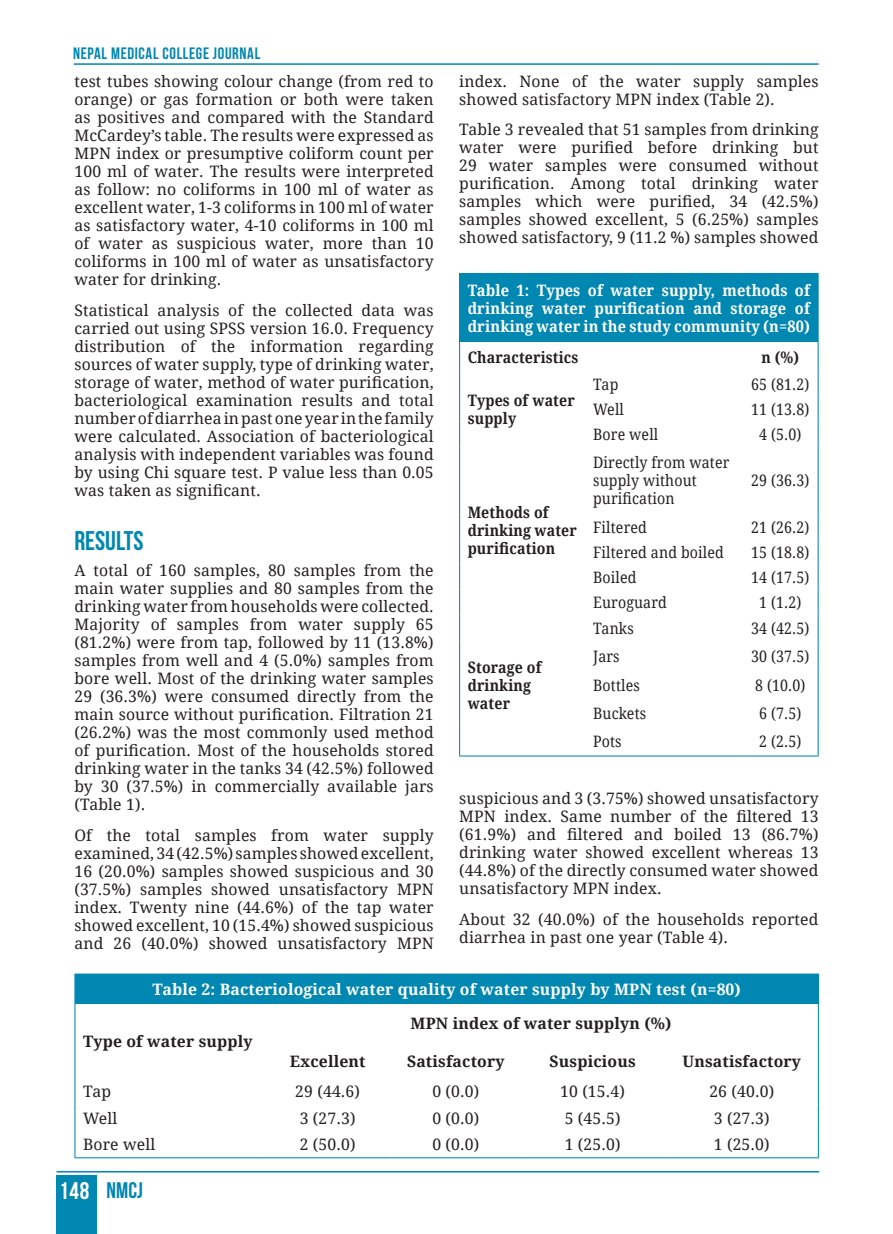
<style>
.page{position:relative;width:893px;height:1234px;background:#fff}
.page>*{position:absolute;margin:0;border:0;box-sizing:border-box;transform-origin:0 0}
.subhead{font:700 27px "Bebas Neue";color:#0087b2}
.t1{font:700 22.5px "Bebas Neue";color:#0087b2}
.t2{font:700 16.5px "Bebas Neue";letter-spacing:.04em;color:#0087b2}
.MAIN_TEXT_PARA{font:15.75px/18px "Droid Serif";letter-spacing:.01em;color:#231f20;text-align:justify}
.MAIN_TEXT_PARA-2{font:15.75px/18px "Droid Serif";letter-spacing:.01em;color:#231f20;scale:.9 1}
.MAIN_TEXT_PARA-3{font:700 15.75px/18px "Droid Serif";letter-spacing:.01em;color:#fff;text-align:justify;scale:.93 1}
.MAIN_TEXT_PARA-4{font:700 15.75px/18px "Droid Serif";letter-spacing:.01em;color:#231f20;scale:.9 1}
.MAIN_TEXT_PARA-5{font:700 15.75px "Droid Serif";letter-spacing:.01em;color:#231f20}
.MAIN_TEXT_PARA-6{font:700 15.75px "Droid Serif";letter-spacing:.01em;color:#fff}
.s1{font-size:24px;color:#fff}
</style>
<div class="page">
<hr style="left:74px;top:63px;width:745px;height:2px;background:#0087b2">
<div style="left:57px;top:1174px;width:40px;height:59px;background:#0087b2"></div>
<hr style="left:57px;top:1170px;width:762px;height:2px;background:#0087b2">
<div style="left:75px;top:973px;width:743px;height:30px;background:#0087b2"></div>
<hr style="left:74px;top:973px;width:190px;height:1px;background:#0087b2">
<svg style="left:74px;top:974px;width:1px;height:29px"></svg>
<hr style="left:665px;top:973px;width:154px;height:1px;background:#0087b2">
<svg style="left:818px;top:974px;width:1px;height:29px"></svg>
<hr style="left:74px;top:1003px;width:1px;height:39px;background:#0087b2">
<hr style="left:818px;top:1003px;width:1px;height:39px;background:#0087b2">
<hr style="left:74px;top:1042px;width:1px;height:35px;background:#0087b2">
<hr style="left:818px;top:1042px;width:1px;height:35px;background:#0087b2">
<svg style="left:74px;top:1077px;width:1px;height:79px"></svg>
<svg style="left:818px;top:1077px;width:1px;height:79px"></svg>
<hr style="left:74px;top:1156px;width:190px;height:1px;background:#0087b2">
<hr style="left:264px;top:1156px;width:128px;height:1px;background:#0087b2">
<hr style="left:392px;top:1156px;width:128px;height:1px;background:#0087b2">
<hr style="left:520px;top:1156px;width:145px;height:1px;background:#0087b2">
<hr style="left:665px;top:1156px;width:154px;height:1px;background:#0087b2">
<div style="left:460px;top:273px;width:358px;height:69px;background:#0087b2"></div>
<hr style="left:459px;top:273px;width:126px;height:1px;background:#0087b2">
<hr style="left:459px;top:274px;width:1px;height:68px;background:#0087b2">
<hr style="left:742px;top:273px;width:77px;height:1px;background:#0087b2">
<hr style="left:818px;top:274px;width:1px;height:68px;background:#0087b2">
<svg style="left:459px;top:342px;width:1px;height:104px"></svg>
<svg style="left:818px;top:342px;width:1px;height:104px"></svg>
<hr style="left:459px;top:446px;width:1px;height:68px;background:#0087b2">
<hr style="left:818px;top:446px;width:1px;height:68px;background:#0087b2">
<svg style="left:459px;top:514px;width:1px;height:155px"></svg>
<svg style="left:818px;top:514px;width:1px;height:155px"></svg>
<hr style="left:459px;top:669px;width:1px;height:30px;background:#0087b2">
<hr style="left:818px;top:669px;width:1px;height:30px;background:#0087b2">
<svg style="left:459px;top:699px;width:1px;height:56px"></svg>
<svg style="left:818px;top:699px;width:1px;height:56px"></svg>
<hr style="left:459px;top:755px;width:126px;height:1px;background:#0087b2">
<hr style="left:585px;top:755px;width:157px;height:1px;background:#0087b2">
<hr style="left:742px;top:755px;width:77px;height:1px;background:#0087b2">
<p class="t2" style="left:73px;top:44px;width:189px">NEPAL MEDICAL COLLEGE JOURNAL</p>
<p class="MAIN_TEXT_PARA" style="left:74px;top:71px;width:361px">test tubes showing colour change (from red to orange) or gas formation or both were taken as positives and compared with the Standard McCardey’s table. The results were expressed as MPN index or presumptive coliform count per 100 ml of water. The results were interpreted as follow: no coliforms in 100 ml of water as excellent water, 1-3 coliforms in 100 ml of water as satisfactory water, 4-10 coliforms in 100 ml of water as suspicious water, more than 10 coliforms in 100 ml of water as unsatisfactory water for drinking.</p>
<p class="MAIN_TEXT_PARA" style="left:74px;top:300px;width:361px">Statistical analysis of the collected data was carried out using SPSS version 16.0. Frequency distribution of the information regarding sources of water supply, type of drinking water, storage of water, method of water purification, bacteriological examination results and total number of diarrhea in past one year in the family were calculated. Association of bacteriological analysis with independent variables was found by using Chi square test. P value less than 0.05 was taken as significant.</p>
<p class="subhead" style="left:74px;top:525px;width:71px">RESULTS</p>
<p class="MAIN_TEXT_PARA" style="left:74px;top:560px;width:361px">A total of 160 samples, 80 samples from the main water supplies and 80 samples from the drinking water from households were collected.<br>Majority of samples from water supply 65 (81.2%) were from tap, followed by 11 (13.8%) samples from well and 4 (5.0%) samples from bore well. Most of the drinking water samples 29 (36.3%) were consumed directly from the main source without purification. Filtration 21 (26.2%) was the most commonly used method of purification. Most of the households stored drinking water in the tanks 34 (42.5%) followed by 30 (37.5%) in commercially available jars (Table 1).</p>
<p class="MAIN_TEXT_PARA" style="left:74px;top:825px;width:361px">Of the total samples from water supply examined, 34 (42.5%) samples showed excellent, 16 (20.0%) samples showed suspicious and 30 (37.5%) samples showed unsatisfactory MPN index. Twenty nine (44.6%) of the tap water showed excellent, 10 (15.4%) showed suspicious and 26 (40.0%) showed unsatisfactory MPN</p>
<p class="MAIN_TEXT_PARA" style="left:459px;top:71px;width:361px">index. None of the water supply samples showed satisfactory MPN index (Table 2).</p>
<p class="MAIN_TEXT_PARA" style="left:459px;top:120px;width:361px">Table 3 revealed that 51 samples from drinking water were purified before drinking but 29 water samples were consumed without purification. Among total drinking water samples which were purified, 34 (42.5%) samples showed excellent, 5 (6.25%) samples showed satisfactory, 9 (11.2 %) samples showed</p>
<p class="MAIN_TEXT_PARA-3" style="left:468px;top:281px;width:370px">Table 1: Types of water supply, methods of drinking water purification and storage of drinking water in the study community (n=80)</p>
<p class="MAIN_TEXT_PARA-4" style="left:468px;top:347px;width:125px">Characteristics</p>
<p class="MAIN_TEXT_PARA-4" style="left:761px;top:347px;width:44px">n (%)</p>
<p class="MAIN_TEXT_PARA-4" style="left:468px;top:390px;width:121px">Types of water supply</p>
<p class="MAIN_TEXT_PARA-2" style="left:593px;top:375px;width:30px">Tap</p>
<p class="MAIN_TEXT_PARA-2" style="left:751px;top:375px;width:66px">65 (81.2)</p>
<p class="MAIN_TEXT_PARA-2" style="left:593px;top:400px;width:36px">Well</p>
<p class="MAIN_TEXT_PARA-2" style="left:751px;top:400px;width:66px">11 (13.8)</p>
<p class="MAIN_TEXT_PARA-2" style="left:593px;top:425px;width:74px">Bore well</p>
<p class="MAIN_TEXT_PARA-2" style="left:759px;top:425px;width:48px">4 (5.0)</p>
<p class="MAIN_TEXT_PARA-4" style="left:468px;top:503px;width:123px">Methods of drinking water purification</p>
<p class="MAIN_TEXT_PARA-4" style="left:468px;top:657px;width:84px">Storage of drinking water</p>
<p class="MAIN_TEXT_PARA-2" style="left:593px;top:453px;width:153px">Directly from water supply without purification</p>
<p class="MAIN_TEXT_PARA-2" style="left:751px;top:471px;width:66px">29 (36.3)</p>
<p class="MAIN_TEXT_PARA-2" style="left:593px;top:517px;width:61px">Filtered</p>
<p class="MAIN_TEXT_PARA-2" style="left:751px;top:517px;width:66px">21 (26.2)</p>
<p class="MAIN_TEXT_PARA-2" style="left:593px;top:542px;width:147px">Filtered and boiled</p>
<p class="MAIN_TEXT_PARA-2" style="left:751px;top:542px;width:66px">15 (18.8)</p>
<p class="MAIN_TEXT_PARA-2" style="left:593px;top:567px;width:50px">Boiled</p>
<p class="MAIN_TEXT_PARA-2" style="left:751px;top:567px;width:66px">14 (17.5)</p>
<p class="MAIN_TEXT_PARA-2" style="left:593px;top:592px;width:84px">Euroguard</p>
<p class="MAIN_TEXT_PARA-2" style="left:759px;top:592px;width:48px">1 (1.2)</p>
<p class="MAIN_TEXT_PARA-2" style="left:593px;top:619px;width:47px">Tanks</p>
<p class="MAIN_TEXT_PARA-2" style="left:751px;top:619px;width:66px">34 (42.5)</p>
<p class="MAIN_TEXT_PARA-2" style="left:593px;top:646px;width:31px">Jars</p>
<p class="MAIN_TEXT_PARA-2" style="left:751px;top:646px;width:66px">30 (37.5)</p>
<p class="MAIN_TEXT_PARA-2" style="left:593px;top:675px;width:53px">Bottles</p>
<p class="MAIN_TEXT_PARA-2" style="left:755px;top:675px;width:57px">8 (10.0)</p>
<p class="MAIN_TEXT_PARA-2" style="left:593px;top:704px;width:60px">Buckets</p>
<p class="MAIN_TEXT_PARA-2" style="left:759px;top:704px;width:48px">6 (7.5)</p>
<p class="MAIN_TEXT_PARA-2" style="left:593px;top:732px;width:33px">Pots</p>
<p class="MAIN_TEXT_PARA-2" style="left:759px;top:732px;width:48px">2 (2.5)</p>
<p class="MAIN_TEXT_PARA" style="left:459px;top:788px;width:361px">suspicious and 3 (3.75%) showed unsatisfactory MPN index. Same number of the filtered 13 (61.9%) and filtered and boiled 13 (86.7%) drinking water showed excellent whereas 13 (44.8%) of the directly consumed water showed unsatisfactory MPN index.</p>
<p class="MAIN_TEXT_PARA" style="left:459px;top:909px;width:361px">About 32 (40.0%) of the households reported diarrhea in past one year (Table 4).</p>
<p class="MAIN_TEXT_PARA-6" style="left:152px;top:978px;width:590px">Table 2: Bacteriological water quality of water supply by MPN test (n=80)</p>
<p class="MAIN_TEXT_PARA-5" style="left:83px;top:1029px;width:171px">Type of water supply</p>
<p class="MAIN_TEXT_PARA-5" style="left:410px;top:1012px;width:263px">MPN index of water supplyn (%)</p>
<p class="MAIN_TEXT_PARA-5" style="left:290px;top:1049px;width:77px">Excellent</p>
<p class="MAIN_TEXT_PARA-5" style="left:407px;top:1049px;width:99px">Satisfactory</p>
<p class="MAIN_TEXT_PARA-5" style="left:549px;top:1049px;width:88px">Suspicious</p>
<p class="MAIN_TEXT_PARA-5" style="left:682px;top:1049px;width:120px">Unsatisfactory</p>
<p class="MAIN_TEXT_PARA" style="left:83px;top:1082px;width:30px">Tap</p>
<p class="MAIN_TEXT_PARA" style="left:295px;top:1082px;width:66px">29 (44.6)</p>
<p class="MAIN_TEXT_PARA" style="left:432px;top:1082px;width:48px">0 (0.0)</p>
<p class="MAIN_TEXT_PARA" style="left:560px;top:1082px;width:66px">10 (15.4)</p>
<p class="MAIN_TEXT_PARA" style="left:709px;top:1082px;width:66px">26 (40.0)</p>
<p class="MAIN_TEXT_PARA" style="left:83px;top:1108px;width:36px">Well</p>
<p class="MAIN_TEXT_PARA" style="left:300px;top:1108px;width:57px">3 (27.3)</p>
<p class="MAIN_TEXT_PARA" style="left:432px;top:1108px;width:48px">0 (0.0)</p>
<p class="MAIN_TEXT_PARA" style="left:565px;top:1108px;width:57px">5 (45.5)</p>
<p class="MAIN_TEXT_PARA" style="left:714px;top:1108px;width:57px">3 (27.3)</p>
<p class="MAIN_TEXT_PARA" style="left:83px;top:1134px;width:74px">Bore well</p>
<p class="MAIN_TEXT_PARA" style="left:300px;top:1134px;width:57px">2 (50.0)</p>
<p class="MAIN_TEXT_PARA" style="left:432px;top:1134px;width:48px">0 (0.0)</p>
<p class="MAIN_TEXT_PARA" style="left:565px;top:1134px;width:57px">1 (25.0)</p>
<p class="MAIN_TEXT_PARA" style="left:714px;top:1134px;width:57px">1 (25.0)</p>
<h2 class="t1" style="left:59px;top:1177px;width:85px"><span class="s1">148</span> NMCJ</h2>
</div>
